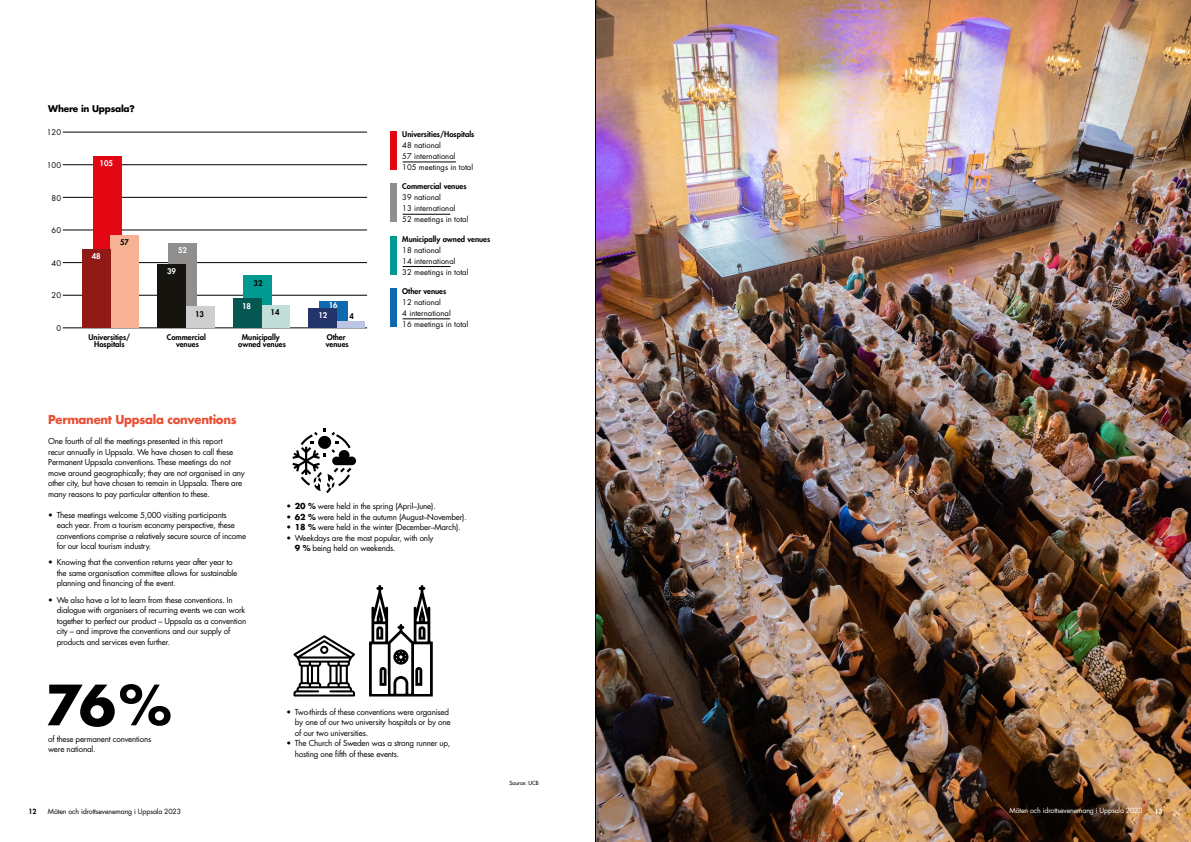
<style>
.page{position:relative;width:1191px;height:842px;background:#fff}
.page>*{position:absolute;margin:0;border:0;box-sizing:border-box;transform-origin:0 0}
.t1{font:700 54px "Futura Std";color:#000}
.t2{font:700 12px "Futura Std";letter-spacing:-.025em;color:#e94f35}
.t3{font:700 9px "Futura Std";letter-spacing:-.025em;color:#000}
.t4{font:8px/10.5px "Futura Std";letter-spacing:-.025em;color:#000}
.t5{font:7.7px/11px "Futura Std";color:#000}
.t6{font:800 7.7px/7.2px "Futura Std";color:#000;text-align:center}
.t7{font:800 7.7px "Futura Std";color:#fff}
.t8{font:7px "Futura Std";letter-spacing:-.02em;color:#000}
.t9{font:7px "Futura Std";letter-spacing:-.02em;color:#fff}
.t10{font:800 7px "Futura Std";color:#000}
.t11{font:800 7px "Futura Std";color:#fff}
.t12{font:500 5.5px "Futura Std";color:#000}
.s1{font-weight:700}
</style>
<div class="page">
<img style="left:596px;top:0;width:595px;height:842px">
<svg style="left:292px;top:428px;width:64px;height:65px"></svg>
<svg style="left:293px;top:635px;width:62px;height:61px"></svg>
<svg style="left:369px;top:585px;width:64px;height:111px"></svg>
<hr style="left:63px;top:328px;width:304px;height:1px;background:#000">
<hr style="left:63px;top:295px;width:304px;height:1px;background:#000">
<hr style="left:63px;top:262px;width:304px;height:1px;background:#000">
<hr style="left:63px;top:230px;width:304px;height:1px;background:#000">
<hr style="left:63px;top:197px;width:304px;height:1px;background:#000">
<hr style="left:63px;top:165px;width:304px;height:1px;background:#000">
<hr style="left:63px;top:132px;width:304px;height:1px;background:#000">
<div style="left:93px;top:157px;width:28px;height:171px;background:#e30613"></div>
<div style="left:168px;top:243px;width:29px;height:85px;background:#908f8d"></div>
<div style="left:244px;top:276px;width:28px;height:52px;background:#009a93"></div>
<div style="left:319px;top:302px;width:28px;height:26px;background:#0e69af"></div>
<div style="left:111px;top:235px;width:28px;height:93px;background:#f7b194"></div>
<div style="left:186px;top:307px;width:28px;height:21px;background:#cfcece"></div>
<div style="left:261px;top:305px;width:28px;height:23px;background:#c1ded8"></div>
<div style="left:337px;top:321px;width:28px;height:7px;background:#bcc5e4"></div>
<div style="left:82px;top:250px;width:29px;height:78px;background:#901b16"></div>
<div style="left:158px;top:264px;width:28px;height:64px;background:#15140f"></div>
<div style="left:233px;top:298px;width:28px;height:30px;background:#065652"></div>
<div style="left:308px;top:308px;width:29px;height:20px;background:#23346b"></div>
<div style="left:390px;top:131px;width:6px;height:39px;background:#e30613"></div>
<hr style="left:402px;top:162px;width:54px;height:1px;background:#000">
<div style="left:390px;top:183px;width:6px;height:39px;background:#908f8d"></div>
<hr style="left:402px;top:214px;width:48px;height:1px;background:#000">
<div style="left:390px;top:236px;width:6px;height:39px;background:#009a93"></div>
<hr style="left:402px;top:266px;width:48px;height:1px;background:#000">
<div style="left:390px;top:288px;width:6px;height:39px;background:#0e69af"></div>
<hr style="left:402px;top:319px;width:48px;height:1px;background:#000">
<hr style="left:595px;top:0;width:1px;height:842px;background:#000">
<p class="t3" style="left:48px;top:103px;width:88px">Where in Uppsala?</p>
<p class="t5" style="left:47px;top:127px;width:16px">120</p>
<p class="t5" style="left:47px;top:160px;width:16px">100</p>
<p class="t5" style="left:52px;top:192px;width:11px">80</p>
<p class="t5" style="left:52px;top:225px;width:11px">60</p>
<p class="t5" style="left:52px;top:257px;width:11px">40</p>
<p class="t5" style="left:52px;top:290px;width:11px">20</p>
<p class="t5" style="left:56px;top:323px;width:6px">0</p>
<p class="t7" style="left:100px;top:159px;width:15px">105</p>
<p class="t7" style="left:92px;top:252px;width:10px">48</p>
<p class="t6" style="left:120px;top:238px;width:10px">57</p>
<p class="t6" style="left:88px;top:333px;width:43px">Universities/<br>Hospitals</p>
<p class="t7" style="left:178px;top:245px;width:10px">52</p>
<p class="t7" style="left:167px;top:266px;width:10px">39</p>
<p class="t6" style="left:254px;top:279px;width:10px">32</p>
<p class="t7" style="left:242px;top:301px;width:10px">18</p>
<p class="t6" style="left:195px;top:310px;width:10px">13</p>
<p class="t6" style="left:270px;top:309px;width:10px">14</p>
<p class="t6" style="left:167px;top:333px;width:41px">Commercial venues</p>
<p class="t6" style="left:238px;top:333px;width:49px">Municipally owned venues</p>
<p class="t7" style="left:329px;top:300px;width:10px">16</p>
<p class="t7" style="left:318px;top:310px;width:10px">12</p>
<p class="t6" style="left:350px;top:312px;width:6px">4</p>
<p class="t6" style="left:326px;top:333px;width:24px;text-align:left">Other venues</p>
<p class="t6" style="left:402px;top:131px;width:74px">Universities/Hospitals</p>
<p class="t5" style="left:402px;top:140px;width:72px">48 national<br>57 international<br>105 meetings in total</p>
<p class="t6" style="left:402px;top:183px;width:66px">Commercial venues</p>
<p class="t5" style="left:402px;top:192px;width:68px">39 national<br>13 international<br>52 meetings in total</p>
<p class="t6" style="left:402px;top:235px;width:89px">Municipally owned venues</p>
<p class="t5" style="left:402px;top:244px;width:68px">18 national<br>14 international<br>32 meetings in total</p>
<p class="t6" style="left:402px;top:287px;width:45px">Other venues</p>
<p class="t5" style="left:402px;top:297px;width:68px">12 national<br>4 international<br>16 meetings in total</p>
<h2 class="t2" style="left:48px;top:411px;width:190px">Permanent Uppsala conventions</h2>
<p class="t4" style="left:48px;top:436px;width:198px">One fourth of all the meetings presented in this report<br>recur annually in Uppsala. We have chosen to call these Permanent Uppsala conventions. These meetings do not move around geographically; they are not organised in any other city, but have chosen to remain in Uppsala. There are many reasons to pay particular attention to these.</p>
<p class="t4" style="left:57px;top:510px;width:191px;text-indent:-9px">• These meetings welcome 5,000 visiting participants<br>each year. From a tourism economy perspective, these conventions comprise a relatively secure source of income for our local tourism industry.</p>
<p class="t4" style="left:57px;top:557px;width:182px;text-indent:-9px">• Knowing that the convention returns year after year to the same organisation committee allows for sustainable planning and financing of the event.</p>
<p class="t4" style="left:57px;top:594px;width:191px;text-indent:-9px">• We also have a lot to learn from these conventions. In dialogue with organisers of recurring events we can work together to perfect our product – Uppsala as a convention city – and improve the conventions and our supply of products and services even further.</p>
<h1 class="t1" style="left:45px;top:669px;width:128px">76%</h1>
<p class="t4" style="left:48px;top:733px;width:105px">of these permanent conventions were national.</p>
<p class="t4" style="left:286px;top:501px;width:151px">• <span class="s1">20 %</span> were held in the spring (April–June).</p>
<p class="t4" style="left:286px;top:511px;width:182px">• <span class="s1">62 %</span> were held in the autumn (August–November).</p>
<p class="t4" style="left:286px;top:522px;width:176px">• <span class="s1">18 %</span> were held in the winter (December–March).</p>
<p class="t4" style="left:295px;top:532px;width:140px;text-indent:-9px">• Weekdays are the most popular, with only<br><span class="s1">9 %</span> being held on weekends.</p>
<p class="t4" style="left:295px;top:707px;width:157px;text-indent:-9px">• Two-thirds of these conventions were organised by one of our two university hospitals or by one of our two universities.</p>
<p class="t4" style="left:295px;top:738px;width:157px;text-indent:-9px">• The Church of Sweden was a strong runner up, hosting one fifth of these events.</p>
<p class="t12" style="left:509px;top:780px;width:31px">Source: UCB</p>
<p class="t10" style="left:28px;top:807px;width:10px">12</p>
<p class="t8" style="left:48px;top:806px;width:135px">Möten och idrottsevenemang i Uppsala 2023</p>
<p class="t9" style="left:1009px;top:806px;width:135px">Möten och idrottsevenemang i Uppsala 2023</p>
<p class="t11" style="left:1154px;top:806px;width:10px">13</p>
</div>
